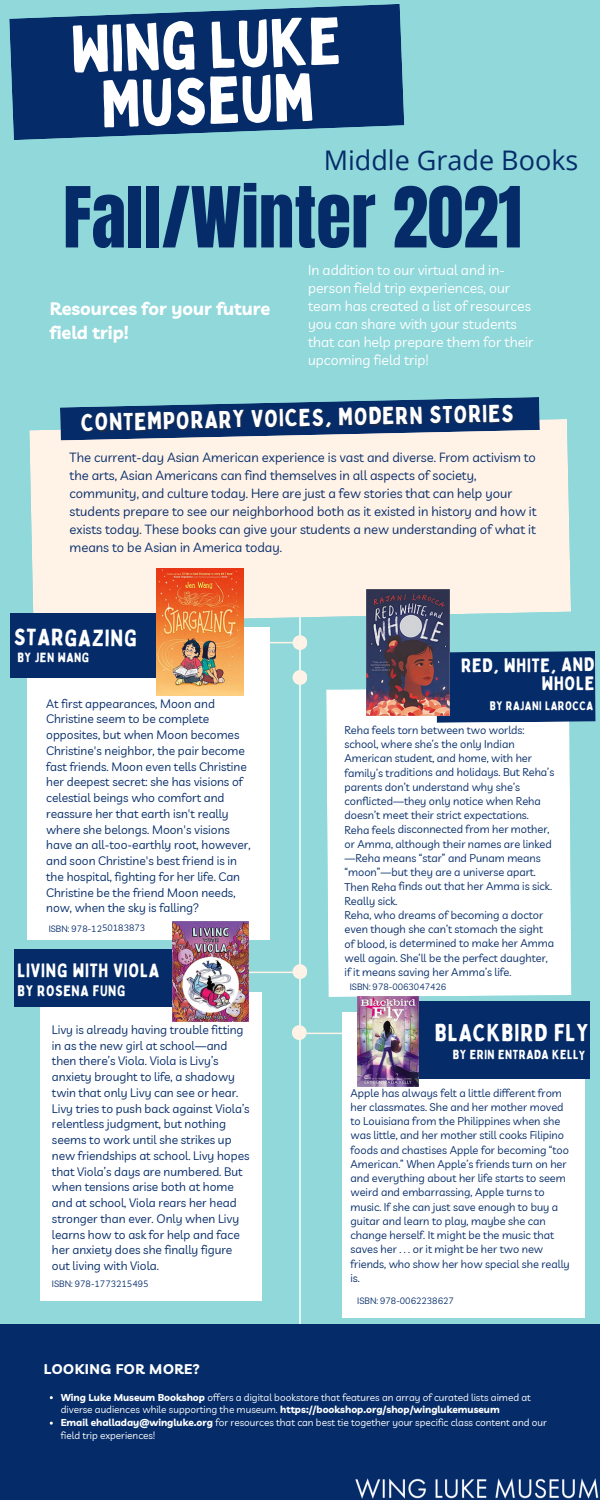
<style>
.page{position:relative;width:600px;height:1500px;background:#91d8db}
.page>*{position:absolute;margin:0;border:0;box-sizing:border-box;transform-origin:0 0}
.t1{font:71.5px "Anton";color:#052c69}
.t2{font:64.8px/55.6px "Bobby Jones";color:#fff;text-align:center}
.t3{font:27px "Open Sans";color:#052c69}
.t4{font:24px "Bobby Jones";letter-spacing:.04em;color:#fff}
.t5{font:23.2px "Bobby Jones";color:#fff}
.t6{font:19.1px/18.4px "Bobby Jones";letter-spacing:.03em;color:#fff;text-align:right}
.t7{font:19px "Bobby Jones";letter-spacing:.04em;color:#fff}
.t8{font:700 18px/23.2px "Livvic";color:#fff}
.t9{font:15px "Bobby Jones";letter-spacing:.04em;color:#fff}
.t10{font:14px/18px "Livvic";color:#fff}
.t11{font:700 14px "Livvic";letter-spacing:.04em;color:#fff}
.t12{font:13.2px "Bobby Jones";color:#fff}
.t13{font:13px/18px "Livvic";color:#052c69}
.t14{font:12.9px "Bobby Jones";letter-spacing:.04em;color:#fff}
.t15{font:12.2px "Bobby Jones";letter-spacing:.04em;color:#fff}
.t16{font:12px/15.8px "Livvic";color:#052c69}
.t17{font:11px/14.3px "Livvic";color:#052c69}
.t18{font:10px/12.8px "Livvic";color:#fff}
.t19{font:9px "Livvic";color:#052c69}
.s1{font-weight:700}
</style>
<div class="page">
<hr style="left:299px;top:517px;width:2px;height:892px;background:#fff">
<div style="left:29px;top:419px;width:542px;height:204px;background:#fff2e7"></div>
<hr style="left:214px;top:642px;width:86px;height:1px;background:#fff2e7">
<hr style="left:123px;top:972px;width:179px;height:1px;background:#fff2e7">
<hr style="left:298px;top:1033px;width:156px;height:1px;background:#fff2e7">
<div style="left:342px;top:1012px;width:243px;height:306px;background:#fff"></div>
<div style="left:293px;top:635px;width:14px;height:15px;background:#fff2e7;border-radius:50%"></div>
<div style="left:0;top:1324px;width:600px;height:176px;background:#052c69"></div>
<div style="left:27px;top:628px;width:243px;height:312px;background:#fff"></div>
<div style="left:326px;top:689px;width:245px;height:308px;background:#fff"></div>
<div style="left:40px;top:993px;width:222px;height:308px;background:#fff"></div>
<div style="left:293px;top:964px;width:14px;height:15px;background:#fff2e7;border-radius:50%"></div>
<div style="left:292px;top:1025px;width:15px;height:15px;background:#fff2e7;border-radius:50%"></div>
<svg style="left:60px;top:397px;width:480px;height:43px;background:#335986"></svg>
<div style="left:10px;top:614px;width:163px;height:64px;background:#052c69"></div>
<div style="left:14px;top:949px;width:192px;height:58px;background:#052c69"></div>
<div style="left:436px;top:651px;width:160px;height:72px;background:#052c69"></div>
<div style="left:405px;top:1001px;width:185px;height:78px;background:#052c69"></div>
<svg style="left:9px;top:4px;width:395px;height:136px;background:#154076"></svg>
<img style="left:355px;top:1478px;width:244px;height:21px">
<div style="left:293px;top:670px;width:14px;height:15px;background:#fff2e7;border-radius:50%"></div>
<img style="left:156px;top:569px;width:87px;height:126px">
<img style="left:366px;top:590px;width:84px;height:126px">
<img style="left:173px;top:921px;width:75px;height:101px">
<img style="left:357px;top:996px;width:61px;height:90px">
<h2 class="t2" style="left:70px;top:21px;width:272px;rotate:-2deg">Wing Luke<br>Museum</h2>
<h3 class="t3" style="left:324px;top:141px;width:256px">Middle Grade Books</h3>
<h1 class="t1" style="left:63px;top:166px;width:461px">Fall/Winter 2021</h1>
<h3 class="t8" style="left:50px;top:297px;width:222px">Resources for your future field trip!</h3>
<p class="t10" style="left:308px;top:261px;width:227px">In addition to our virtual and in&shy;person field trip experiences, our team has created a list of resources you can share with your students that can help prepare them for their upcoming field trip!</p>
<h3 class="t4" style="left:81px;top:406px;width:434px;rotate:-1deg">CONTEMPORARY VOICES, MODERN STORIES</h3>
<p class="t13" style="left:70px;top:448px;width:468px">The current-day Asian American experience is vast and diverse. From activism to the arts, Asian Americans can find themselves in all aspects of society, community, and culture today. Here are just a few stories that can help your students prepare to see our neighborhood both as it existed in history and how it exists today. These books can give your students a new understanding of what it means to be Asian in America today.</p>
<h3 class="t5" style="left:14px;top:622px;width:124px;rotate:1deg">STARGAZING</h3>
<p class="t12" style="left:18px;top:649px;width:73px;rotate:1deg">BY JEN WANG</p>
<p class="t16" style="left:46px;top:695px;width:206px">At first appearances, Moon and Christine seem to be complete opposites, but when Moon becomes Christine's neighbor, the pair become fast friends. Moon even tells Christine her deepest secret: she has visions of celestial beings who comfort and reassure her that earth isn't really where she belongs. Moon's visions have an all-too-earthly root, however, and soon Christine's best friend is in the hospital, fighting for her life. Can Christine be the friend Moon needs, now, when the sky is falling?</p>
<p class="t19" style="left:49px;top:923px;width:98px;rotate:-1deg">ISBN: 978-1250183873</p>
<h3 class="t7" style="left:18px;top:959px;width:143px">LIVING WITH VIOLA</h3>
<h3 class="t9" style="left:18px;top:981px;width:109px">BY ROSENA FUNG</h3>
<p class="t16" style="left:52px;top:1021px;width:199px">Livy is already having trouble fitting in as the new girl at school—and then there’s Viola. Viola is Livy’s anxiety brought to life, a shadowy twin that only Livy can see or hear.<br>Livy tries to push back against Viola’s relentless judgment, but nothing seems to work until she strikes up new friendships at school. Livy hopes that Viola’s days are numbered. But when tensions arise both at home and at school, Viola rears her head stronger than ever. Only when Livy learns how to ask for help and face her anxiety does she finally figure out living with Viola.</p>
<p class="t19" style="left:52px;top:1278px;width:98px">ISBN: 978-1773215495</p>
<h3 class="t6" style="left:461px;top:655px;width:135px">RED, WHITE, AND<br>WHOLE</h3>
<p class="t15" style="left:490px;top:698px;width:105px">BY RAJANI LAROCCA</p>
<p class="t17" style="left:344px;top:722px;width:211px">Reha feels torn between two worlds: school, where she’s the only Indian American student, and home, with her family’s traditions and holidays. But Reha’s parents don’t understand why she’s conflicted—they only notice when Reha doesn’t meet their strict expectations.<br>Reha feels disconnected from her mother, or Amma, although their names are linked —Reha means “star” and Punam means “moon”—but they are a universe apart.<br>Then Reha finds out that her Amma is sick.<br>Really sick.<br>Reha, who dreams of becoming a doctor even though she can’t stomach the sight of blood, is determined to make her Amma well again. She’ll be the perfect daughter, if it means saving her Amma’s life.</p>
<p class="t19" style="left:350px;top:981px;width:98px">ISBN: 978-0063047426</p>
<h3 class="t4" style="left:435px;top:1017px;width:155px">BLACKBIRD FLY</h3>
<p class="t14" style="left:453px;top:1047px;width:134px">BY ERIN ENTRADA KELLY</p>
<p class="t17" style="left:351px;top:1085px;width:221px">Apple has always felt a little different from her classmates. She and her mother moved to Louisiana from the Philippines when she was little, and her mother still cooks Filipino foods and chastises Apple for becoming “too American.” When Apple’s friends turn on her and everything about her life starts to seem weird and embarrassing, Apple turns to music. If she can just save enough to buy a guitar and learn to play, maybe she can change herself. It might be the music that saves her . . . or it might be her two new friends, who show her how special she really is.</p>
<p class="t19" style="left:357px;top:1295px;width:98px">ISBN: 978-0062238627</p>
<p class="t11" style="left:44px;top:1360px;width:158px">LOOKING FOR MORE?</p>
<p class="t18" style="left:61px;top:1390px;width:488px"><span class="s1">Wing Luke Museum Bookshop</span> offers a digital bookstore that features an array of curated lists aimed at diverse audiences while supporting the museum. <span class="s1">https://bookshop.org/shop/winglukemuseum<br>Email ehalladay@wingluke.org</span> for resources that can best tie together your specific class content and our field trip experiences!</p>
</div>
